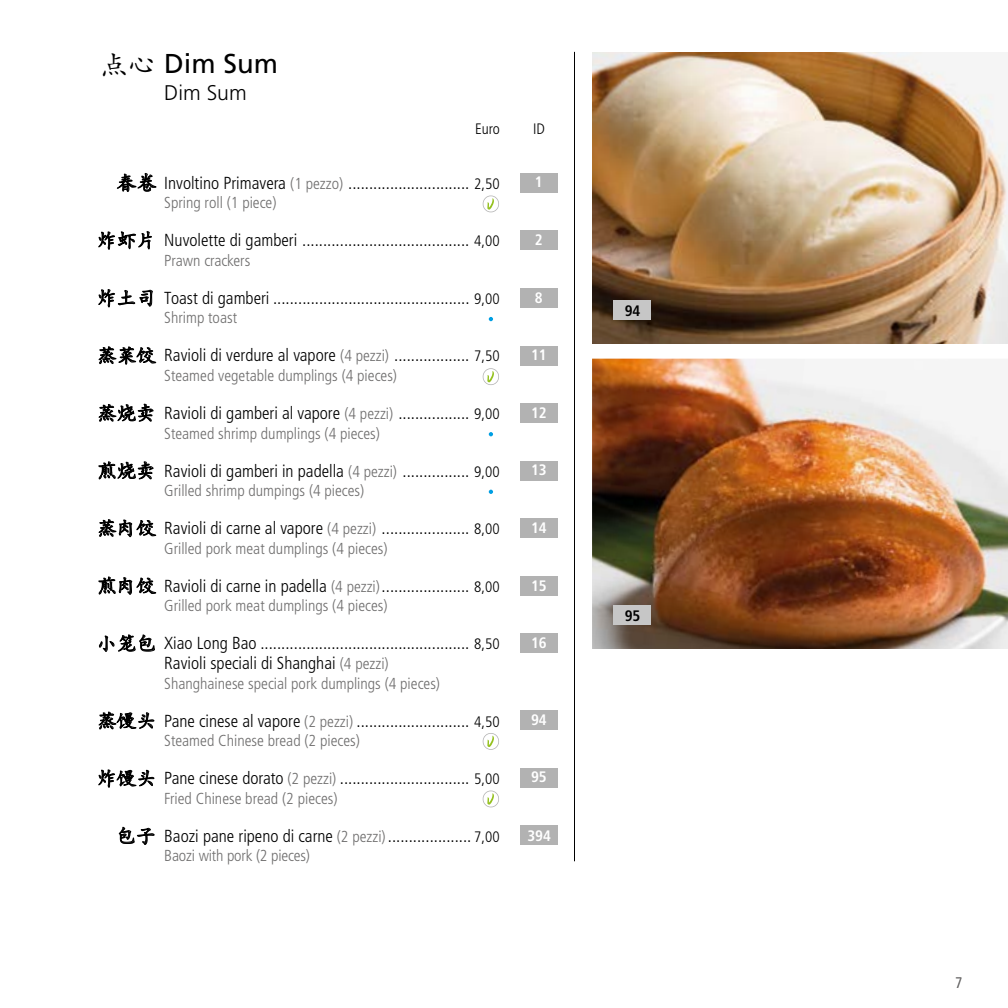
<style>
.page{position:relative;width:1008px;height:1008px;background:#fff}
.page>*{position:absolute;margin:0;border:0;box-sizing:border-box;transform-origin:0 0}
.t1{font:27.3px "Frutiger LT Std";color:#000}
.t2{font:300 21.15px "Frutiger LT Std";color:#000}
.t3{font:19.65px "ST Kaiti";color:#000}
.t4{font:300 condensed 17.4px/19.6px "Frutiger LT Std";color:#000}
.t5{font:300 condensed 15.9px "Frutiger LT Std";color:#706f6f}
.t6{font:700 condensed 15.15px "Frutiger LT Std";color:#fff}
.t7{font:300 condensed 15.15px "Frutiger LT Std";color:#000}
.t8{font:700 condensed 15.15px "Frutiger LT Std";color:#000}
.t9{font:300 condensed 15.15px "Frutiger LT Std";color:#706f6f}
.s1{font-family:"ST Kaiti";font-size:28.05px}
.s2{font-size:15.9px;color:#706f6f}
.s3{font-size:15.15px}
</style>
<div class="page">
<hr style="left:574px;top:52px;width:1px;height:809px;background:#000">
<img style="left:592px;top:53px;width:416px;height:290px">
<img style="left:592px;top:359px;width:416px;height:290px">
<div style="left:520px;top:173px;width:38px;height:20px;background:#b2b2b2"></div>
<div style="left:520px;top:230px;width:38px;height:20px;background:#b2b2b2"></div>
<div style="left:520px;top:288px;width:38px;height:20px;background:#b2b2b2"></div>
<div style="left:520px;top:345px;width:38px;height:20px;background:#b2b2b2"></div>
<div style="left:520px;top:403px;width:38px;height:20px;background:#b2b2b2"></div>
<div style="left:520px;top:461px;width:38px;height:20px;background:#b2b2b2"></div>
<div style="left:520px;top:518px;width:38px;height:20px;background:#b2b2b2"></div>
<div style="left:520px;top:633px;width:38px;height:20px;background:#b2b2b2"></div>
<div style="left:520px;top:576px;width:38px;height:20px;background:#b2b2b2"></div>
<div style="left:520px;top:710px;width:38px;height:20px;background:#b2b2b2"></div>
<div style="left:520px;top:768px;width:38px;height:20px;background:#b2b2b2"></div>
<div style="left:613px;top:300px;width:38px;height:20px;background:#c6c6c6"></div>
<div style="left:613px;top:605px;width:38px;height:20px;background:#c6c6c6"></div>
<svg style="left:489px;top:317px;width:4px;height:4px"></svg>
<svg style="left:489px;top:432px;width:4px;height:4px"></svg>
<svg style="left:489px;top:490px;width:4px;height:4px"></svg>
<svg style="left:483px;top:195px;width:16px;height:17px"></svg>
<svg style="left:483px;top:733px;width:16px;height:17px"></svg>
<svg style="left:483px;top:790px;width:16px;height:17px"></svg>
<svg style="left:483px;top:368px;width:16px;height:17px"></svg>
<svg style="left:117px;top:173px;width:39px;height:19px"></svg>
<svg style="left:99px;top:232px;width:52px;height:17px"></svg>
<svg style="left:99px;top:289px;width:53px;height:18px"></svg>
<svg style="left:99px;top:347px;width:57px;height:17px"></svg>
<svg style="left:99px;top:404px;width:54px;height:17px"></svg>
<svg style="left:99px;top:462px;width:54px;height:17px"></svg>
<svg style="left:99px;top:519px;width:57px;height:18px"></svg>
<svg style="left:99px;top:577px;width:57px;height:17px"></svg>
<svg style="left:99px;top:635px;width:55px;height:16px"></svg>
<svg style="left:99px;top:712px;width:55px;height:17px"></svg>
<svg style="left:99px;top:770px;width:55px;height:17px"></svg>
<div style="left:520px;top:825px;width:38px;height:20px;background:#b2b2b2"></div>
<svg style="left:119px;top:827px;width:35px;height:17px"></svg>
<h1 class="t1" style="left:100px;top:47px;width:180px"><span class="s1">点心</span> Dim Sum</h1>
<p class="t2" style="left:164px;top:81px;width:84px">Dim Sum</p>
<p class="t7" style="left:475px;top:120px;width:26px">Euro</p>
<p class="t7" style="left:533px;top:120px;width:13px">ID</p>
<p class="t3" style="left:116px;top:169px;width:41px">春卷</p>
<p class="t3" style="left:97px;top:227px;width:61px">炸虾片</p>
<p class="t3" style="left:97px;top:284px;width:61px">炸土司</p>
<p class="t3" style="left:97px;top:342px;width:61px">蒸菜饺</p>
<p class="t3" style="left:97px;top:399px;width:61px">蒸烧卖</p>
<p class="t3" style="left:97px;top:457px;width:61px">煎烧卖</p>
<p class="t3" style="left:97px;top:515px;width:61px">蒸肉饺</p>
<p class="t3" style="left:97px;top:572px;width:61px">煎肉饺</p>
<p class="t3" style="left:97px;top:630px;width:61px">小笼包</p>
<p class="t3" style="left:97px;top:707px;width:61px">蒸馒头</p>
<p class="t3" style="left:97px;top:765px;width:61px">炸馒头</p>
<p class="t4" style="left:164px;top:173px;width:337px">Involtino Primavera <span class="s2">(1 pezzo)</span> ............................. <span class="s3">2,50</span></p>
<p class="t5" style="left:164px;top:194px;width:114px">Spring roll (1 piece)</p>
<p class="t4" style="left:164px;top:231px;width:337px">Nuvolette di gamberi ........................................ <span class="s3">4,00</span></p>
<p class="t5" style="left:164px;top:251px;width:88px">Prawn crackers</p>
<p class="t4" style="left:164px;top:288px;width:337px">Toast di gamberi ............................................... <span class="s3">9,00</span></p>
<p class="t5" style="left:164px;top:309px;width:74px">Shrimp toast</p>
<p class="t4" style="left:164px;top:346px;width:337px">Ravioli di verdure al vapore <span class="s2">(4 pezzi)</span> .................. <span class="s3">7,50</span></p>
<p class="t5" style="left:164px;top:366px;width:234px">Steamed vegetable dumplings (4 pieces)</p>
<p class="t4" style="left:164px;top:403px;width:337px">Ravioli di gamberi al vapore <span class="s2">(4 pezzi)</span> ................. <span class="s3">9,00</span></p>
<p class="t5" style="left:164px;top:424px;width:217px">Steamed shrimp dumplings (4 pieces)</p>
<p class="t4" style="left:164px;top:461px;width:337px">Ravioli di gamberi in padella <span class="s2">(4 pezzi)</span> ................ <span class="s3">9,00</span></p>
<p class="t5" style="left:164px;top:482px;width:202px">Grilled shrimp dumpings (4 pieces)</p>
<p class="t4" style="left:164px;top:518px;width:337px">Ravioli di carne al vapore <span class="s2">(4 pezzi)</span> ..................... <span class="s3">8,00</span></p>
<p class="t5" style="left:164px;top:539px;width:225px">Grilled pork meat dumplings (4 pieces)</p>
<p class="t4" style="left:164px;top:576px;width:337px">Ravioli di carne in padella <span class="s2">(4 pezzi)</span>..................... <span class="s3">8,00</span></p>
<p class="t5" style="left:164px;top:597px;width:225px">Grilled pork meat dumplings (4 pieces)</p>
<p class="t4" style="left:164px;top:633px;width:337px">Xiao Long Bao .................................................. <span class="s3">8,50<br></span>Ravioli speciali di Shanghai <span class="s2">(4 pezzi)</span></p>
<p class="t5" style="left:164px;top:674px;width:277px">Shanghainese special pork dumplings (4 pieces)</p>
<p class="t4" style="left:164px;top:711px;width:337px">Pane cinese al vapore <span class="s2">(2 pezzi)</span> ........................... <span class="s3">4,50</span></p>
<p class="t5" style="left:164px;top:732px;width:197px">Steamed Chinese bread (2 pieces)</p>
<p class="t4" style="left:164px;top:768px;width:337px">Pane cinese dorato <span class="s2">(2 pezzi)</span> ............................... <span class="s3">5,00</span></p>
<p class="t5" style="left:164px;top:789px;width:175px">Fried Chinese bread (2 pieces)</p>
<p class="t6" style="left:535px;top:173px;width:9px">1</p>
<p class="t6" style="left:535px;top:231px;width:9px">2</p>
<p class="t6" style="left:535px;top:288px;width:9px">8</p>
<p class="t6" style="left:531px;top:346px;width:17px">11</p>
<p class="t6" style="left:531px;top:403px;width:17px">12</p>
<p class="t6" style="left:531px;top:461px;width:17px">13</p>
<p class="t6" style="left:531px;top:519px;width:17px">14</p>
<p class="t6" style="left:531px;top:576px;width:17px">15</p>
<p class="t6" style="left:531px;top:633px;width:17px">16</p>
<p class="t6" style="left:531px;top:710px;width:17px">94</p>
<p class="t6" style="left:531px;top:768px;width:17px">95</p>
<p class="t3" style="left:116px;top:822px;width:41px">包子</p>
<p class="t6" style="left:527px;top:826px;width:25px">394</p>
<p class="t4" style="left:164px;top:826px;width:337px">Baozi pane ripeno di carne <span class="s2">(2 pezzi)</span> .................... <span class="s3">7,00</span></p>
<p class="t5" style="left:164px;top:847px;width:147px">Baozi with pork (2 pieces)</p>
<p class="t8" style="left:625px;top:302px;width:17px">94</p>
<p class="t8" style="left:625px;top:607px;width:17px">95</p>
<p class="t9" style="left:955px;top:974px;width:9px">7</p>
</div>
